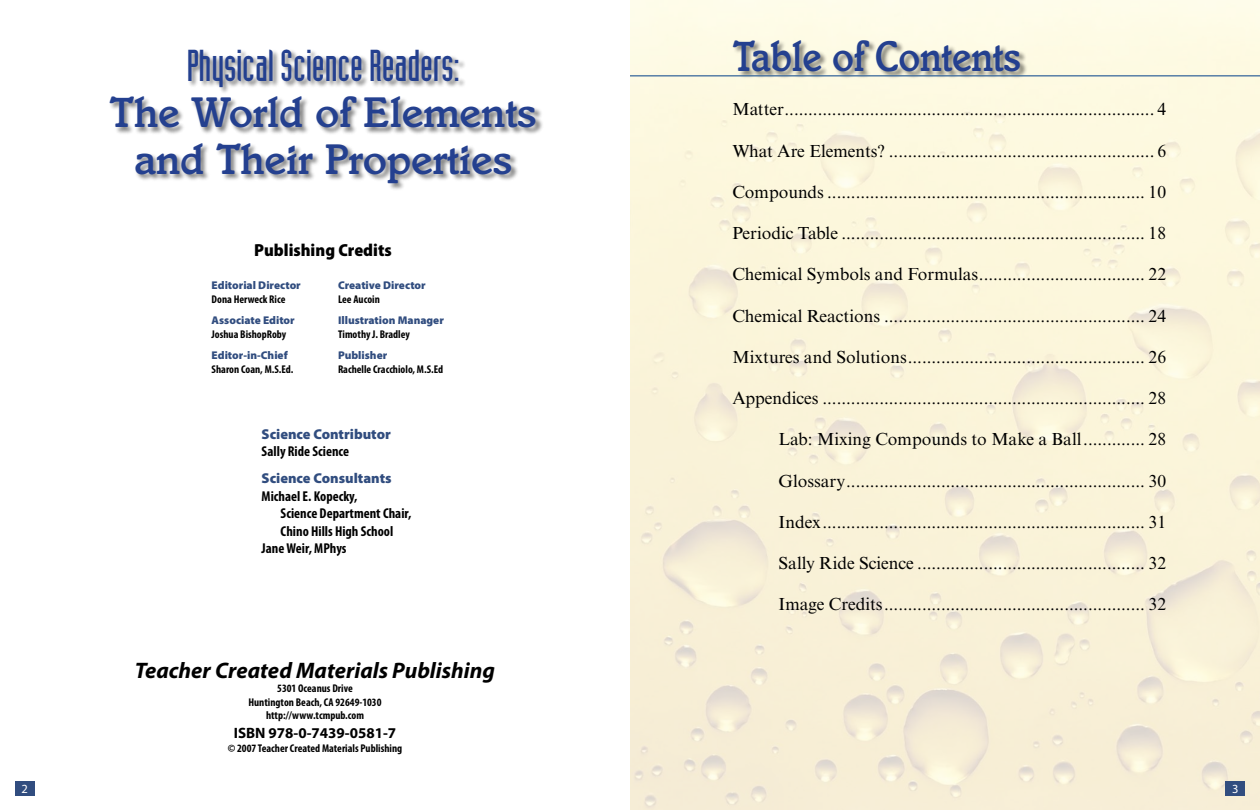
<style>
.page{position:relative;width:1260px;height:810px;background:#fff}
.page>*{position:absolute;margin:0;border:0;box-sizing:border-box;transform-origin:0 0}
.t1{font:500 43.75px/46.2px "Italia Std";letter-spacing:-.005em;color:#24408f;text-align:center}
.t2{font:43.75px "Industria LT Std Solid";letter-spacing:-.005em;color:#24408f}
.t3{font:500 43.75px "Italia Std";letter-spacing:-.005em;color:#24408f;scale:.9 1}
.t4{font:italic 700 22.5px "Myriad Pro";color:#000}
.t5{font:17.5px "Times New Roman MT Std";color:#000}
.t6{font:900 semi-condensed 17.5px "Myriad Pro";color:#000}
.t7{font:700 15px "Myriad Pro";color:#000}
.t8{font:700 condensed 14.25px "Myriad Pro";color:#000}
.t9{font:900 14.25px "Myriad Pro";color:#314d7f}
.t10{font:700 condensed 11.25px/13.8px "Myriad Pro";color:#000;text-align:center}
.t11{font:900 11.25px "Myriad Pro";color:#314d7f}
</style>
<div class="page">
<img style="left:630px;top:0;width:630px;height:810px">
<div style="left:732px;top:39px;width:296px;height:40px;background:#000;opacity:.5"></div>
<div style="left:109px;top:49px;width:435px;height:143px;background:#000;opacity:.5"></div>
<div style="left:15px;top:782px;width:20px;height:14px;background:#314d7f"></div>
<div style="left:1225px;top:782px;width:20px;height:14px;background:#314d7f"></div>
<hr style="left:630px;top:75px;width:630px;height:1px;background:#35659b">
<h1 class="t2" style="left:187px;top:42px;width:275px">Physical Science Readers:</h1>
<h1 class="t1" style="left:110px;top:90px;width:428px">The World of Elements and Their Properties</h1>
<p class="t6" style="left:254px;top:240px;width:139px">Publishing Credits</p>
<p class="t11" style="left:212px;top:278px;width:91px">Editorial Director</p>
<p class="t10" style="left:212px;top:292px;width:75px">Dona Herweck Rice</p>
<p class="t11" style="left:212px;top:313px;width:85px">Associate Editor</p>
<p class="t10" style="left:212px;top:327px;width:76px">Joshua BishopRoby</p>
<p class="t11" style="left:212px;top:348px;width:78px">Editor-in-Chief</p>
<p class="t10" style="left:212px;top:362px;width:83px">Sharon Coan, M.S.Ed.</p>
<p class="t11" style="left:338px;top:278px;width:89px">Creative Director</p>
<p class="t10" style="left:338px;top:292px;width:43px">Lee Aucoin</p>
<p class="t11" style="left:338px;top:313px;width:107px">Illustration Manager</p>
<p class="t10" style="left:338px;top:327px;width:73px">Timothy J. Bradley</p>
<p class="t11" style="left:338px;top:348px;width:51px">Publisher</p>
<p class="t10" style="left:338px;top:362px;width:107px">Rachelle Cracchiolo, M.S.Ed</p>
<p class="t9" style="left:262px;top:424px;width:131px">Science Contributor</p>
<p class="t8" style="left:262px;top:442px;width:89px">Sally Ride Science</p>
<p class="t9" style="left:262px;top:469px;width:132px">Science Consultants</p>
<p class="t8" style="left:262px;top:487px;width:98px">Michael E. Kopecky,</p>
<p class="t8" style="left:281px;top:504px;width:132px">Science Department Chair,</p>
<p class="t8" style="left:281px;top:522px;width:114px">Chino Hills High School</p>
<p class="t8" style="left:262px;top:539px;width:86px">Jane Weir, MPhys</p>
<p class="t4" style="left:135px;top:656px;width:362px">Teacher Created Materials Publishing</p>
<p class="t10" style="left:248px;top:681px;width:135px">5301 Oceanus Drive<br>Huntington Beach, CA 92649-1030 http://www.tcmpub.com</p>
<p class="t7" style="left:234px;top:723px;width:164px">ISBN 978-0-7439-0581-7</p>
<p class="t10" style="left:228px;top:741px;width:176px">© 2007 Teacher Created Materials Publishing</p>
<h1 class="t3" style="left:733px;top:30px;width:321px">Table of Contents</h1>
<p class="t5" style="left:732px;top:99px;width:435px">Matter............................................................................... 4</p>
<p class="t5" style="left:732px;top:141px;width:435px">What Are Elements?......................................................... 6</p>
<p class="t5" style="left:732px;top:182px;width:435px">Compounds.................................................................... 10</p>
<p class="t5" style="left:732px;top:223px;width:435px">Periodic Table................................................................. 18</p>
<p class="t5" style="left:732px;top:264px;width:435px">Chemical Symbols and Formulas.................................... 22</p>
<p class="t5" style="left:732px;top:306px;width:435px">Chemical Reactions........................................................ 24</p>
<p class="t5" style="left:732px;top:347px;width:435px">Mixtures and Solutions................................................... 26</p>
<p class="t5" style="left:732px;top:388px;width:435px">Appendices..................................................................... 28</p>
<p class="t5" style="left:779px;top:429px;width:389px">Lab: Mixing Compounds to Make a Ball.............. 28</p>
<p class="t5" style="left:779px;top:471px;width:389px">Glossary................................................................ 30</p>
<p class="t5" style="left:779px;top:512px;width:389px">Index..................................................................... 31</p>
<p class="t5" style="left:779px;top:553px;width:389px">Sally Ride Science................................................. 32</p>
<p class="t5" style="left:779px;top:594px;width:389px">Image Credits........................................................ 32</p>
</div>
